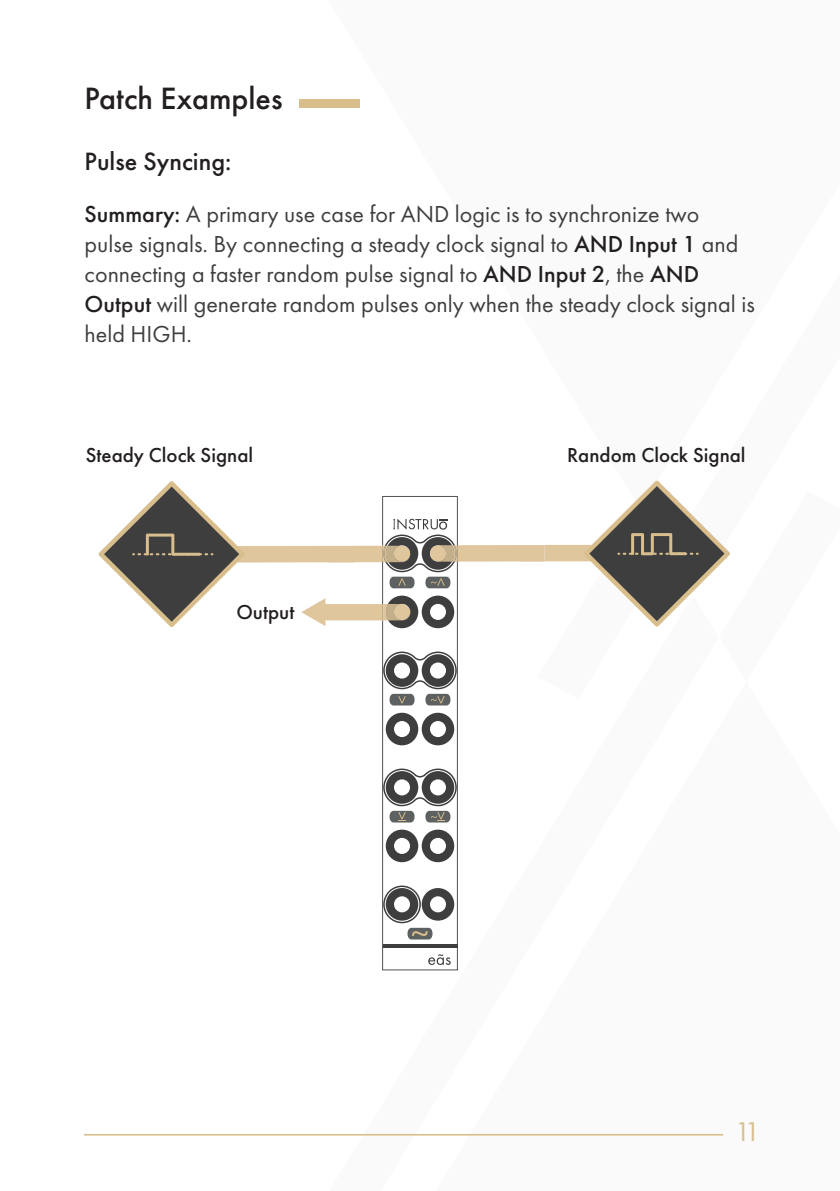
<style>
.page{position:relative;width:840px;height:1191px;background:#fff}
.page>*{position:absolute;margin:0;border:0;box-sizing:border-box;transform-origin:0 0}
.t1{font:500 32px "Futura PT";color:#231f20}
.t2{font:28px "Futura PT";color:#d9be8d}
.t3{font:500 26px "Futura PT";color:#231f20}
.t4{font:24px/30px "Futura PT";color:#3e3e3f}
.t5{font:500 21px "Futura PT";color:#231f20}
.s1{font-weight:500;color:#231f20}
</style>
<div class="page">
<hr style="left:84px;top:1134px;width:638px;height:1px;background:#d9be8d">
<div style="left:299px;top:100px;width:60px;height:8px;background:#d9be8d"></div>
<svg style="left:99px;top:480px;width:631px;height:490px"></svg>
<h1 class="t1" style="left:84px;top:80px;width:199px">Patch Examples</h1>
<p class="t3" style="left:84px;top:145px;width:148px">Pulse Syncing:</p>
<p class="t4" style="left:84px;top:199px;width:671px"><span class="s1">Summary:</span> A primary use case for AND logic is to synchronize two<br>pulse signals. By connecting a steady clock signal to <span class="s1">AND Input 1</span> and connecting a faster random pulse signal to <span class="s1">AND Input 2</span>, the <span class="s1">AND Output</span> will generate random pulses only when the steady clock signal is held HIGH.</p>
<p class="t5" style="left:86px;top:442px;width:169px">Steady Clock Signal</p>
<p class="t5" style="left:566px;top:442px;width:180px">Random Clock Signal</p>
<p class="t5" style="left:236px;top:599px;width:60px">Output</p>
<p class="t2" style="left:734px;top:1115px;width:27px">11</p>
</div>
